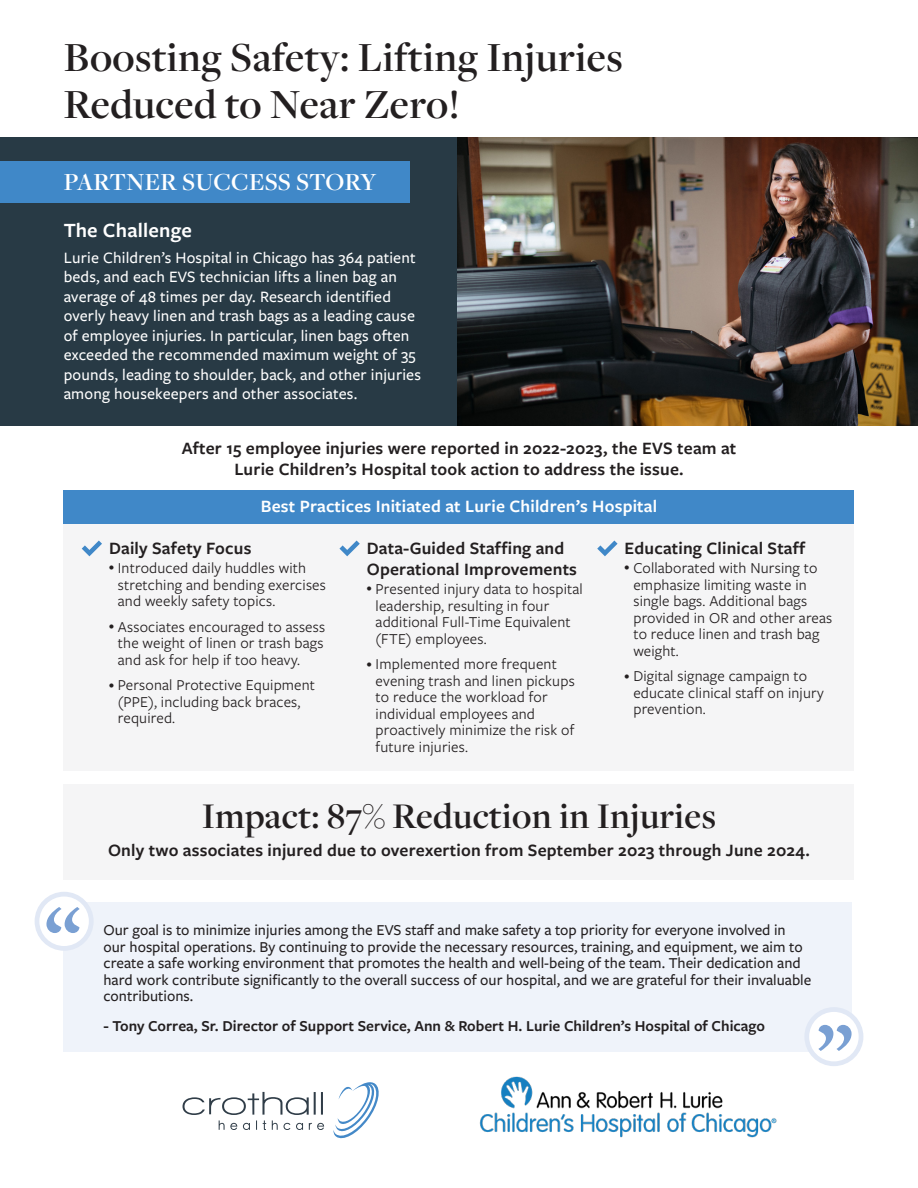
<style>
.page{position:relative;width:918px;height:1188px;background:#fff}
.page>*{position:absolute;margin:0;border:0;box-sizing:border-box;transform-origin:0 0}
.t1{font:600 42.9px/46.3px "Freight Disp Pro";letter-spacing:.01em;color:#231f20}
.t2{font:600 37.5px "Freight Disp Pro";letter-spacing:.01em;color:#231f20}
.t3{font:600 25.5px "Freight Disp Pro";letter-spacing:.01em;color:#fff}
.t4{font:600 21px "Freight Sans Pro";letter-spacing:.01em;color:#fff}
.t5{font:600 19.5px "Freight Sans Pro";letter-spacing:.01em;color:#fff}
.t6{font:600 18px/21px "Freight Sans Pro";letter-spacing:.01em;color:#231f20;text-align:center}
.t7{font:600 18px "Freight Sans Pro";letter-spacing:.01em;color:#fff}
.t8{font:500 16.5px/19.5px "Freight Sans Pro";letter-spacing:.01em;color:#fff}
.t9{font:15.75px/16.5px "Freight Sans Pro";letter-spacing:.01em;color:#231f20}
.t10{font:500 15.75px/16.5px "Freight Sans Pro";color:#231f20}
.t11{font:600 15.75px "Freight Sans Pro";color:#231f20}
</style>
<div class="page">
<img style="left:457px;top:137px;width:461px;height:289px">
<div style="left:0;top:137px;width:457px;height:289px;background:#283a45"></div>
<div style="left:0;top:162px;width:409px;height:41px;background:#4088c8"></div>
<svg style="left:333px;top:1082px;width:46px;height:57px"></svg>
<svg style="left:183px;top:1092px;width:141px;height:38px"></svg>
<img style="left:479px;top:1076px;width:298px;height:62px">
<div style="left:64px;top:785px;width:790px;height:95px;background:#f5f5f6"></div>
<div style="left:64px;top:902px;width:788px;height:149px;background:#eff3fa"></div>
<div style="left:35px;top:892px;width:59px;height:59px;background:#e1e8f5;border-radius:50%"></div>
<div style="left:39px;top:897px;width:50px;height:49px;background:#fff;border-radius:50%"></div>
<svg style="left:46px;top:907px;width:34px;height:26px"></svg>
<div style="left:804px;top:1007px;width:59px;height:59px;background:#e1e8f5;border-radius:50%"></div>
<div style="left:809px;top:1012px;width:50px;height:49px;background:#fff;border-radius:50%"></div>
<svg style="left:818px;top:1025px;width:34px;height:26px"></svg>
<div style="left:64px;top:490px;width:790px;height:281px;background:#f5f5f6"></div>
<div style="left:64px;top:490px;width:790px;height:33px;background:#4088c8"></div>
<svg style="left:82px;top:541px;width:20px;height:15px"></svg>
<svg style="left:597px;top:541px;width:21px;height:15px"></svg>
<svg style="left:339px;top:541px;width:21px;height:15px"></svg>
<p class="t1" style="left:64px;top:33px;width:561px">Boosting Safety: Lifting Injuries<br>Reduced to Near Zero!</p>
<p class="t3" style="left:64px;top:165px;width:314px">PARTNER SUCCESS STORY</p>
<p class="t4" style="left:64px;top:216px;width:130px">The Challenge</p>
<p class="t8" style="left:64px;top:247px;width:359px">Lurie Children’s Hospital in Chicago has 364 patient beds, and each EVS technician lifts a linen bag an average of 48 times per day. Research identified overly heavy linen and trash bags as a leading cause of employee injuries. In particular, linen bags often exceeded the recommended maximum weight of 35 pounds, leading to shoulder, back, and other injuries among housekeepers and other associates.</p>
<p class="t6" style="left:182px;top:437px;width:556px">After 15 employee injuries were reported in 2022-2023, the EVS team at<br>Lurie Children’s Hospital took action to address the issue.</p>
<p class="t7" style="left:261px;top:494px;width:398px">Best Practices Initiated at Lurie Children’s Hospital</p>
<p class="t6" style="left:625px;top:537px;width:182px">Educating Clinical Staff</p>
<p class="t9" style="left:633px;top:559px;width:200px;text-indent:-9px"><sup>•</sup> Collaborated with Nursing to emphasize limiting waste in single bags. Additional bags provided in OR and other areas to reduce linen and trash bag weight.</p>
<p class="t9" style="left:633px;top:667px;width:192px;text-indent:-9px"><sup>•</sup> Digital signage campaign to educate clinical staff on injury prevention.</p>
<p class="t5" style="left:290px;top:497px;width:340px">BEST PRACTICES AT LURIE CHILDREN’S</p>
<p class="t6" style="left:109px;top:537px;width:144px">Daily Safety Focus</p>
<p class="t9" style="left:118px;top:559px;width:210px;text-indent:-9px"><sup>•</sup> Introduced daily huddles with stretching and bending exercises and weekly safety topics.</p>
<p class="t9" style="left:118px;top:618px;width:209px;text-align:justify;text-indent:-9px"><sup>•</sup> Associates encouraged to assess the weight of linen or trash bags and ask for help if too heavy.</p>
<p class="t9" style="left:118px;top:676px;width:199px;text-indent:-9px"><sup>•</sup> Personal Protective Equipment (PPE), including back braces, required.</p>
<p class="t6" style="left:367px;top:537px;width:212px;text-align:left">Data-Guided Staffing and<br>Operational Improvements</p>
<p class="t9" style="left:376px;top:580px;width:209px;text-indent:-9px"><sup>•</sup> Presented injury data to hospital leadership, resulting in four additional Full-Time Equivalent (FTE) employees.</p>
<p class="t9" style="left:376px;top:655px;width:201px;text-indent:-9px"><sup>•</sup> Implemented more frequent evening trash and linen pickups to reduce the workload for individual employees and proactively minimize the risk of future injuries.</p>
<p class="t2" style="left:202px;top:791px;width:516px">Impact: 87% Reduction in Injuries</p>
<p class="t6" style="left:108px;top:839px;width:703px">Only two associates injured due to overexertion from September 2023 through June 2024.</p>
<p class="t10" style="left:104px;top:921px;width:709px">Our goal is to minimize injuries among the EVS staff and make safety a top priority for everyone involved in our hospital operations. By continuing to provide the necessary resources, training, and equipment, we aim to create a safe working environment that promotes the health and well-being of the team. Their dedication and hard work contribute significantly to the overall success of our hospital, and we are grateful for their invaluable contributions.</p>
<p class="t11" style="left:104px;top:1015px;width:663px">- Tony Correa, Sr. Director of Support Service, Ann &amp; Robert H. Lurie Children’s Hospital of Chicago</p>
</div>
